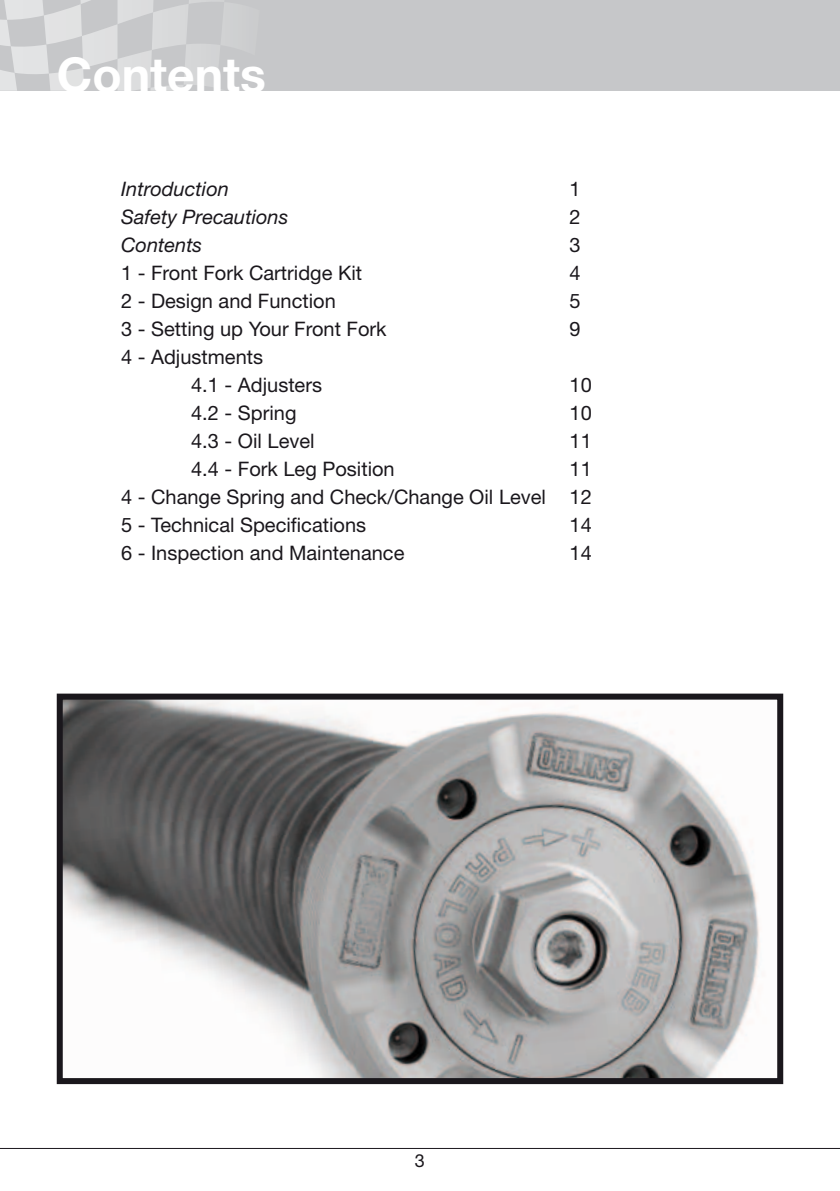
<style>
.page{position:relative;width:840px;height:1191px;background:#fff}
.page>*{position:absolute;margin:0;border:0;box-sizing:border-box;transform-origin:0 0}
.t1{font:700 48px "Helvetica Neue LT Std";color:#fff}
.t2{font:20px/28px "Helvetica Neue LT Std";color:#1a171c}
.t3{font:italic 20px "Helvetica Neue LT Std";color:#1a171c}
.t4{font:18px "Helvetica Neue LT Std";color:#1a171c}
</style>
<div class="page">
<hr style="left:0;top:1148px;width:839px;height:1px;background:#1a171c">
<div style="left:0;top:0;width:839px;height:91px;background:#c6c7c9"></div>
<svg style="left:0;top:0;width:225px;height:91px"></svg>
<img style="left:64px;top:700px;width:696px;height:377px">
<div style="left:57px;top:693px;width:725px;height:391px;border:6px solid #1a171c"></div>
<h1 class="t1" style="left:57px;top:46px;width:210px">Contents</h1>
<p class="t3" style="left:121px;top:177px;width:109px">Introduction</p>
<p class="t2" style="left:569px;top:175px;width:13px">1</p>
<p class="t3" style="left:121px;top:205px;width:169px">Safety Precautions</p>
<p class="t2" style="left:569px;top:203px;width:13px">2</p>
<p class="t3" style="left:121px;top:233px;width:83px">Contents</p>
<p class="t2" style="left:569px;top:231px;width:13px">3</p>
<p class="t2" style="left:121px;top:259px;width:242px">1 - Front Fork Cartridge Kit</p>
<p class="t2" style="left:569px;top:259px;width:13px">4</p>
<p class="t2" style="left:121px;top:287px;width:216px">2 - Design and Function</p>
<p class="t2" style="left:569px;top:287px;width:13px">5</p>
<p class="t2" style="left:121px;top:315px;width:267px">3 - Setting up Your Front Fork</p>
<p class="t2" style="left:569px;top:315px;width:13px">9</p>
<p class="t2" style="left:191px;top:343px;width:132px;text-indent:-70px">4 - Adjustments<br>4.1 - Adjusters</p>
<p class="t2" style="left:569px;top:371px;width:24px">10</p>
<p class="t2" style="left:191px;top:399px;width:107px">4.2 - Spring</p>
<p class="t2" style="left:569px;top:399px;width:24px">10</p>
<p class="t2" style="left:191px;top:427px;width:125px">4.3 - Oil Level</p>
<p class="t2" style="left:569px;top:427px;width:24px">11</p>
<p class="t2" style="left:191px;top:455px;width:205px">4.4 - Fork Leg Position</p>
<p class="t2" style="left:121px;top:455px;width:472px;text-align:justify;text-indent:448px">11<br>4 - Change Spring and Check/Change Oil Level 12<br>5 - Technical Specifications</p>
<p class="t2" style="left:569px;top:511px;width:24px">14</p>
<p class="t2" style="left:121px;top:539px;width:285px">6 - Inspection and Maintenance</p>
<p class="t2" style="left:569px;top:539px;width:24px">14</p>
<p class="t4" style="left:415px;top:1149px;width:12px">3</p>
</div>
